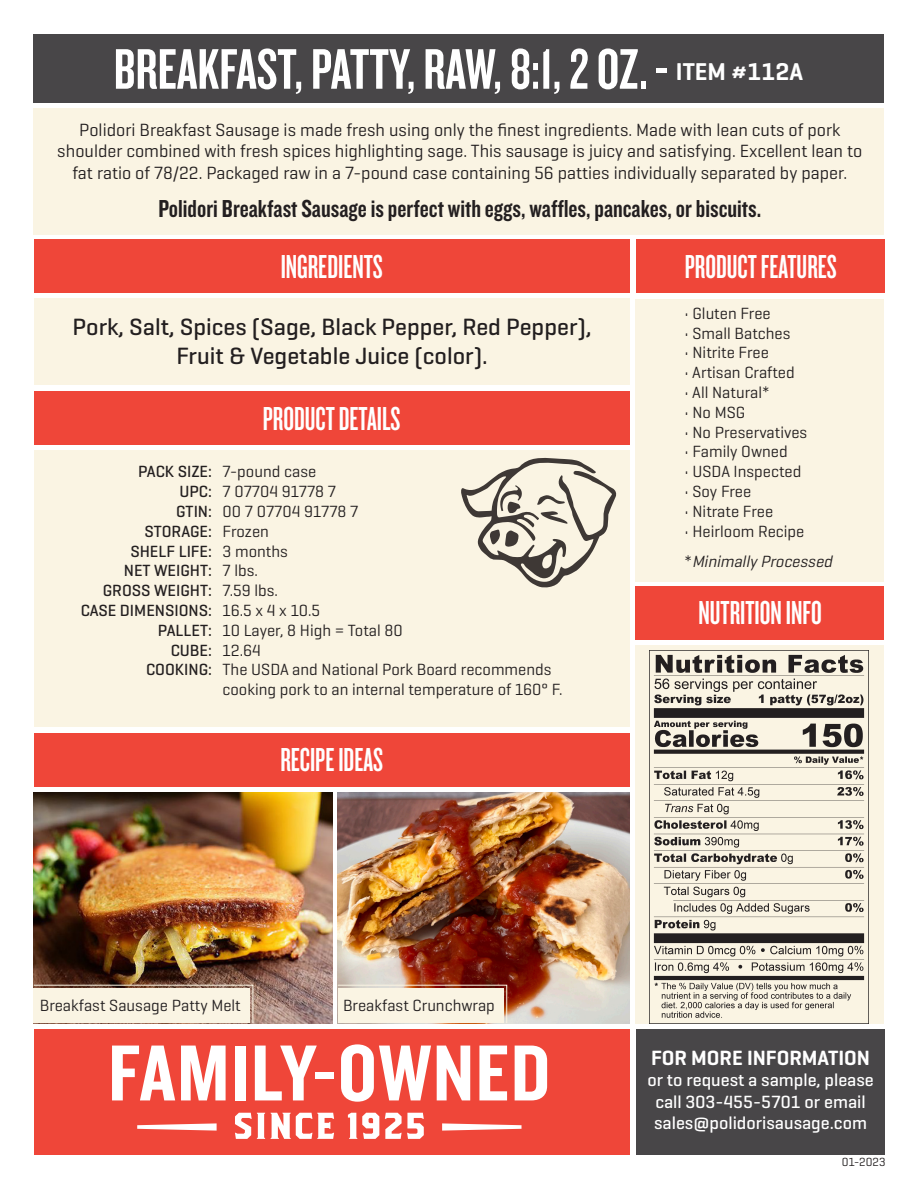
<style>
.page{position:relative;width:918px;height:1188px;background:#fff}
.page>*{position:absolute;margin:0;border:0;box-sizing:border-box;transform-origin:0 0}
.t1{font:59.4px "Knockout 48 Featherweight";color:#fff}
.t2{font:34.5px "Knockout 47 Bantamweight";color:#fff}
.t3{font:25.5px "Knockout 49 Liteweight";color:#231f20}
.t4{font:600 24.75px "Geogrotesque";color:#fff}
.t5{font:500 24px/28.8px "Geogrotesque";color:#231f20;text-align:center}
.t6{font:600 21px "Geogrotesque";color:#fff}
.t7{font:18px/21.6px "Geogrotesque";color:#231f20;text-align:center}
.t8{font:500 18px/21.6px "Geogrotesque";color:#fff;text-align:center}
.t9{font:16.5px/19.8px "Geogrotesque";color:#231f20}
.t10{font:500 16.5px "Geogrotesque";color:#231f20}
.t11{font:italic 16.5px "Geogrotesque";color:#231f20}
.t12{font:12px "Geogrotesque";color:#231f20}
.s1{font-weight:500}
.s2{font-weight:400}
.s3{font-style:normal}
</style>
<div class="page">
<div style="left:34px;top:451px;width:596px;height:276px;background:#faf4e3"></div>
<div style="left:636px;top:1029px;width:248px;height:125px;background:#484648"></div>
<div style="left:34px;top:1029px;width:596px;height:125px;background:#ef4639"></div>
<svg style="left:112px;top:1046px;width:63px;height:54px"></svg>
<svg style="left:181px;top:1046px;width:45px;height:54px"></svg>
<div style="left:235px;top:1046px;width:11px;height:54px;background:#fff"></div>
<svg style="left:255px;top:1046px;width:62px;height:54px"></svg>
<div style="left:316px;top:1072px;width:18px;height:7px;background:#fff"></div>
<svg style="left:341px;top:1044px;width:90px;height:58px"></svg>
<svg style="left:437px;top:1046px;width:33px;height:54px"></svg>
<svg style="left:479px;top:1046px;width:28px;height:54px"></svg>
<svg style="left:515px;top:1046px;width:32px;height:54px"></svg>
<svg style="left:235px;top:1113px;width:30px;height:26px"></svg>
<svg style="left:271px;top:1113px;width:63px;height:26px"></svg>
<svg style="left:348px;top:1113px;width:31px;height:26px"></svg>
<svg style="left:385px;top:1113px;width:39px;height:26px"></svg>
<svg style="left:442px;top:1123px;width:80px;height:8px"></svg>
<svg style="left:137px;top:1123px;width:80px;height:8px"></svg>
<svg style="left:461px;top:458px;width:155px;height:129px"></svg>
<img style="left:338px;top:793px;width:291px;height:230px">
<img style="left:34px;top:793px;width:298px;height:230px">
<div style="left:636px;top:645px;width:248px;height:378px;background:#faf4e3"></div>
<div style="left:636px;top:586px;width:248px;height:53px;background:#ef4639"></div>
<div style="left:636px;top:299px;width:248px;height:282px;background:#faf4e3"></div>
<div style="left:34px;top:299px;width:596px;height:86px;background:#faf4e3"></div>
<div style="left:34px;top:239px;width:596px;height:54px;background:#ef4639"></div>
<div style="left:34px;top:34px;width:850px;height:68px;background:#484648"></div>
<div style="left:34px;top:108px;width:850px;height:127px;background:#faf4e3"></div>
<div style="left:636px;top:239px;width:248px;height:54px;background:#ef4639"></div>
<div style="left:34px;top:392px;width:596px;height:53px;background:#ef4639"></div>
<div style="left:34px;top:733px;width:596px;height:53px;background:#ef4639"></div>
<svg style="left:33px;top:984px;width:221px;height:40px;background:#ece2d1"></svg>
<svg style="left:337px;top:984px;width:170px;height:40px;background:#f1e5d4"></svg>
<img style="left:649px;top:650px;width:219px;height:373px">
<p class="t1" style="left:114px;top:33px;width:556px">BREAKFAST, PATTY, RAW, 8:1, 2 OZ. -</p>
<p class="t4" style="left:676px;top:56px;width:129px">ITEM #112A</p>
<p class="t7" style="left:57px;top:118px;width:806px">Polidori Breakfast Sausage is made fresh using only the finest ingredients. Made with lean cuts of pork shoulder combined with fresh spices highlighting sage. This sausage is juicy and satisfying. Excellent lean to fat ratio of 78/22. Packaged raw in a 7-pound case containing 56 patties individually separated by paper.</p>
<p class="t3" style="left:158px;top:192px;width:604px">Polidori Breakfast Sausage is perfect with eggs, waffles, pancakes, or biscuits.</p>
<p class="t2" style="left:685px;top:246px;width:154px">PRODUCT FEATURES</p>
<p class="t2" style="left:281px;top:246px;width:104px">INGREDIENTS</p>
<p class="t5" style="left:73px;top:312px;width:521px">Pork, Salt, Spices (Sage, Black Pepper, Red Pepper),<br>Fruit &amp; Vegetable Juice (color).</p>
<p class="t2" style="left:263px;top:398px;width:139px">PRODUCT DETAILS</p>
<p class="t9" style="left:138px;top:461px;width:180px"><span class="s1">PACK SIZE:</span> 7-pound case</p>
<p class="t9" style="left:180px;top:481px;width:158px"><span class="s1">UPC:</span> 7 07704 91778 7</p>
<p class="t9" style="left:176px;top:501px;width:184px"><span class="s1">GTIN:</span> 00 7 07704 91778 7</p>
<p class="t10" style="left:145px;top:521px;width:126px">STORAGE: <span class="s2">Frozen</span></p>
<p class="t10" style="left:130px;top:541px;width:159px">SHELF LIFE: <span class="s2">3 months</span></p>
<p class="t10" style="left:124px;top:561px;width:136px">NET WEIGHT: <span class="s2">7 lbs.</span></p>
<p class="t10" style="left:103px;top:580px;width:177px">GROSS WEIGHT: <span class="s2">7.59 lbs.</span></p>
<p class="t10" style="left:81px;top:600px;width:241px">CASE DIMENSIONS: <span class="s2">16.5 x 4 x 10.5</span></p>
<p class="t9" style="left:158px;top:620px;width:246px"><span class="s1">PALLET:</span> 10 Layer, 8 High = Total 80</p>
<p class="t10" style="left:171px;top:640px;width:92px">CUBE: <span class="s2">12.64</span></p>
<p class="t9" style="left:223px;top:659px;width:342px;text-indent:-77px"><span class="s1">COOKING:</span> The USDA and National Pork Board recommends cooking pork to an internal temperature of 160° F.</p>
<p class="t2" style="left:280px;top:740px;width:104px">RECIPE IDEAS</p>
<p class="t9" style="left:685px;top:303px;width:88px">• Gluten Free</p>
<p class="t9" style="left:685px;top:323px;width:108px">• Small Batches</p>
<p class="t9" style="left:685px;top:342px;width:86px">• Nitrite Free</p>
<p class="t9" style="left:685px;top:362px;width:112px">• Artisan Crafted</p>
<p class="t9" style="left:685px;top:382px;width:87px">• All Natural*</p>
<p class="t9" style="left:685px;top:402px;width:62px">• No MSG</p>
<p class="t9" style="left:685px;top:422px;width:124px">• No Preservatives</p>
<p class="t9" style="left:685px;top:441px;width:105px">• Family Owned</p>
<p class="t9" style="left:685px;top:461px;width:118px">• USDA Inspected</p>
<p class="t9" style="left:685px;top:481px;width:68px">• Soy Free</p>
<p class="t9" style="left:685px;top:501px;width:90px">• Nitrate Free</p>
<p class="t9" style="left:685px;top:521px;width:121px">• Heirloom Recipe</p>
<p class="t11" style="left:685px;top:551px;width:153px"><span class="s3">*</span> Minimally Processed</p>
<p class="t2" style="left:699px;top:592px;width:125px">NUTRITION INFO</p>
<p class="t9" style="left:40px;top:995px;width:203px">Breakfast Sausage Patty Melt</p>
<p class="t9" style="left:343px;top:995px;width:153px">Breakfast Crunchwrap</p>
<p class="t6" style="left:651px;top:1044px;width:220px">FOR MORE INFORMATION</p>
<p class="t8" style="left:647px;top:1069px;width:228px">or to request a sample, please call 303-455-5701 or email sales@polidorisausage.com</p>
<p class="t12" style="left:842px;top:1155px;width:45px">01-2023</p>
</div>
